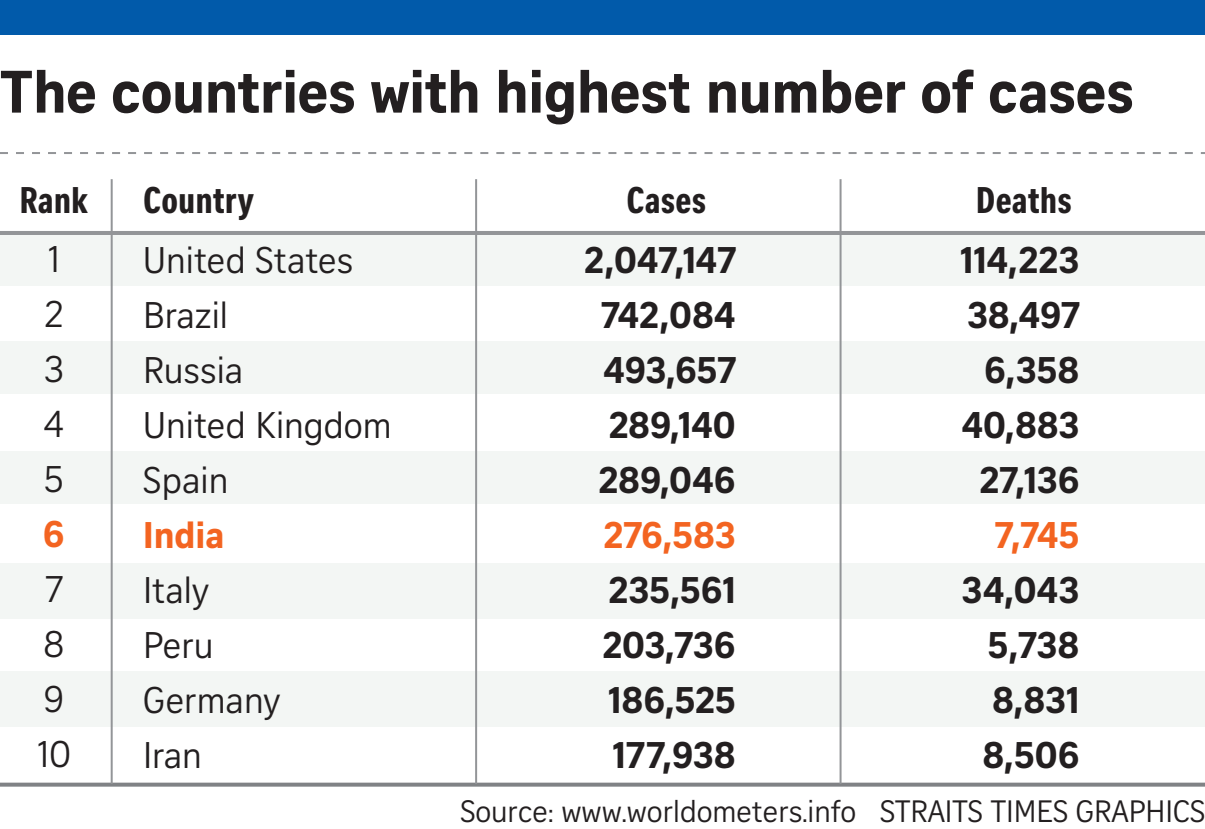
<style>
.page{position:relative;width:1205px;height:829px;background:#fff}
.page>*{position:absolute;margin:0;border:0;box-sizing:border-box;transform-origin:0 0}
.t1{font:700 58px "Curator Serp Text";letter-spacing:-.01em;color:#231f20}
.t2{font:700 36px/54.8px "Curator Serp Text";color:#231f20;text-align:justify}
.t3{font:36px/54.8px "Curator Serp Text";color:#231f20}
.t4{font:36px "Curator Head Cond ST Bold";color:#231f20}
.t5{font:700 36px "Curator Serp Text";color:#f36421}
.t6{font:30px "Curator Serp Text";color:#231f20}
</style>
<div class="page">
<svg style="left:0;top:152px;width:1204px;height:2px"></svg>
<div style="left:0;top:0;width:1204px;height:34px;background:#015aaa"></div>
<div style="left:0;top:233px;width:1204px;height:53px;background:#f3f6f4"></div>
<div style="left:0;top:341px;width:1204px;height:53px;background:#f3f6f4"></div>
<div style="left:0;top:451px;width:1204px;height:52px;background:#f3f6f4"></div>
<div style="left:0;top:562px;width:1204px;height:56px;background:#f3f6f4"></div>
<div style="left:0;top:670px;width:1204px;height:56px;background:#f3f6f4"></div>
<hr style="left:0;top:231px;width:1204px;height:4px;background:#939598">
<svg style="left:0;top:782px;width:1204px;height:4px;background:#949598"></svg>
<hr style="left:475px;top:179px;width:2px;height:604px;background:#939598">
<hr style="left:839px;top:179px;width:2px;height:604px;background:#939598">
<hr style="left:111px;top:179px;width:2px;height:604px;background:#939598">
<h1 class="t1" style="left:0;top:57px;width:1134px">The countries with highest number of cases</h1>
<p class="t4" style="left:19px;top:180px;width:70px">Rank</p>
<p class="t4" style="left:626px;top:180px;width:81px">Cases</p>
<p class="t3" style="left:43px;top:232px;width:23px">1<br>2<br>3<br>4<br>5</p>
<p class="t5" style="left:43px;top:512px;width:23px">6</p>
<p class="t3" style="left:37px;top:561px;width:36px">7<br>8<br>9<br>10</p>
<p class="t4" style="left:143px;top:180px;width:112px">Country</p>
<p class="t3" style="left:143px;top:232px;width:250px">United States<br>Brazil<br>Russia<br>United Kingdom<br>Spain</p>
<p class="t5" style="left:143px;top:513px;width:83px">India</p>
<p class="t3" style="left:143px;top:562px;width:139px">Italy<br>Peru<br>Germany<br>Iran</p>
<p class="t2" style="left:598px;top:232px;width:138px;text-indent:-14px">2,047,147<br>742,084<br>493,657<br>289,140<br>289,046</p>
<p class="t5" style="left:603px;top:512px;width:133px">276,583</p>
<p class="t2" style="left:602px;top:561px;width:134px">235,561<br>203,736<br>186,525<br>177,938</p>
<p class="t4" style="left:975px;top:180px;width:97px">Deaths</p>
<p class="t2" style="left:959px;top:232px;width:121px;text-align:right">114,223<br>38,497<br>6,358<br>40,883<br>27,136</p>
<p class="t5" style="left:994px;top:512px;width:86px">7,745</p>
<p class="t2" style="left:982px;top:561px;width:98px;text-indent:-21px">34,043<br>5,738<br>8,831<br>8,506</p>
<p class="t6" style="left:460px;top:793px;width:746px">Source: www.worldometers.info STRAITS TIMES GRAPHICS</p>
</div>
